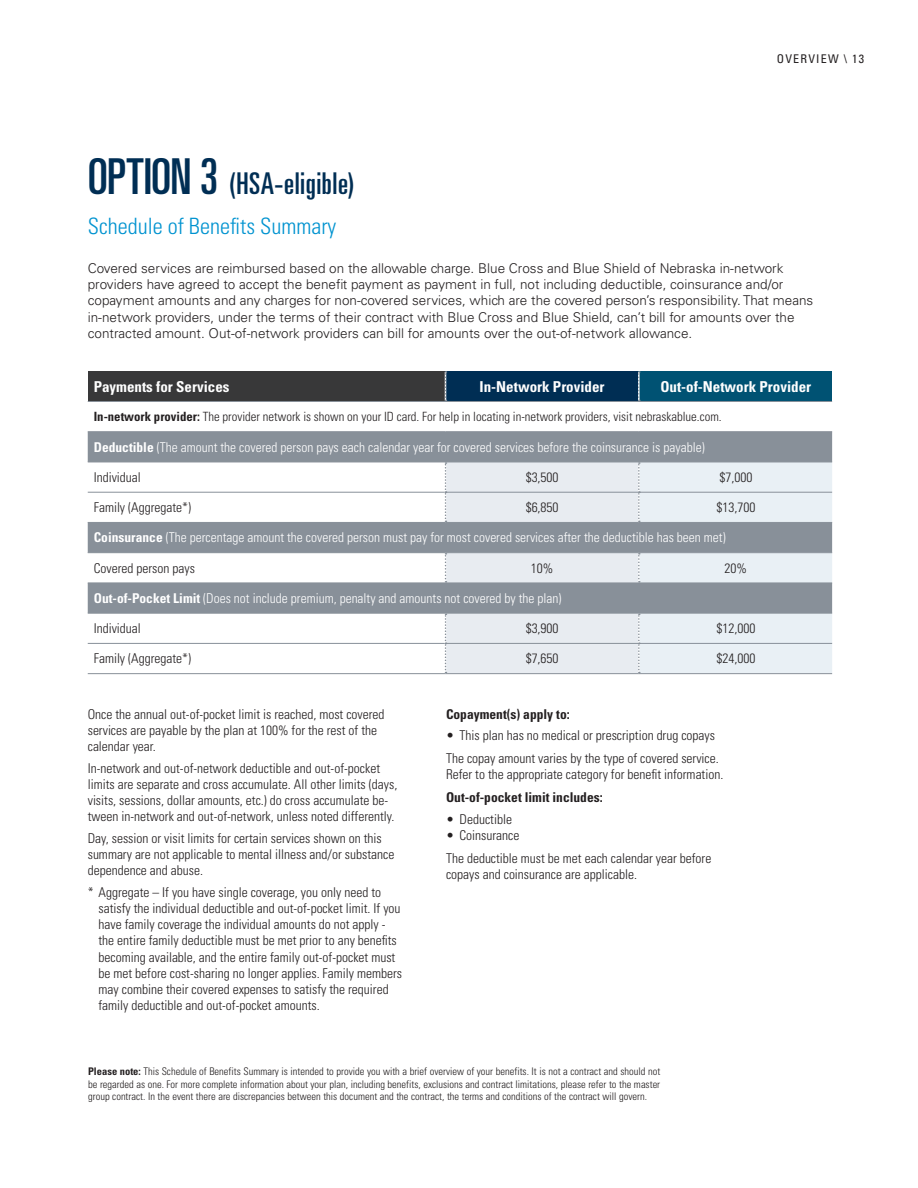
<style>
.page{position:relative;width:918px;height:1188px;background:#fff}
.page>*{position:absolute;margin:0;border:0;box-sizing:border-box;transform-origin:0 0}
.t1{font:ultra-condensed 30px "Univers LT Std";letter-spacing:.02em;color:#002e54}
.Subheading{font:300 condensed 22.5px "Univers LT Std";color:#0093d0}
.t2{font:700 condensed 15px "Univers LT Std";color:#fff}
.Table_Body{font:300 condensed 13.5px/16.2px "Univers LT Std";color:#231f20}
.Body{font:300 13.5px/16.2px "Univers LT Std";color:#231f20}
.Table_Heading{font:300 condensed 13.5px "Univers LT Std";color:#fff}
.t3{font:700 condensed 13.5px "Univers LT Std";color:#231f20}
.Table_Heading-2{font:300 condensed 12.75px "Univers LT Std";color:#231f20}
.t4{font:condensed 12px "Univers LT Std";letter-spacing:.1em;color:#231f20}
.t5{font:300 condensed 10.5px/12.6px "Univers LT Std";color:#231f20;text-align:justify}
.s1{font-size:49.5px}
.s2{font-weight:700}
</style>
<div class="page">
<div style="left:88px;top:371px;width:358px;height:30px;background:#383839"></div>
<div style="left:446px;top:371px;width:193px;height:30px;background:#002e54"></div>
<div style="left:639px;top:371px;width:193px;height:30px;background:#005273"></div>
<svg style="left:88px;top:432px;width:744px;height:181px;fill:#889099"></svg>
<hr style="left:88px;top:401px;width:358px;height:1px;background:#889099">
<hr style="left:446px;top:401px;width:193px;height:1px;background:#889099">
<hr style="left:639px;top:401px;width:193px;height:1px;background:#889099">
<hr style="left:88px;top:431px;width:358px;height:1px;background:#889099">
<hr style="left:446px;top:431px;width:193px;height:1px;background:#889099">
<hr style="left:639px;top:431px;width:193px;height:1px;background:#889099">
<hr style="left:88px;top:462px;width:358px;height:1px;background:#889099">
<hr style="left:88px;top:492px;width:357px;height:1px;background:#889099">
<hr style="left:88px;top:522px;width:358px;height:1px;background:#889099">
<hr style="left:88px;top:552px;width:358px;height:1px;background:#889099">
<hr style="left:88px;top:583px;width:358px;height:1px;background:#889099">
<hr style="left:88px;top:613px;width:358px;height:1px;background:#889099">
<hr style="left:88px;top:643px;width:357px;height:1px;background:#889099">
<hr style="left:88px;top:673px;width:358px;height:1px;background:#889099">
<svg style="left:445px;top:371px;width:2px;height:30px"></svg>
<svg style="left:638px;top:371px;width:2px;height:30px"></svg>
<svg style="left:445px;top:462px;width:387px;height:212px;background:#cad0d6"></svg>
<p class="t4" style="left:777px;top:51px;width:89px">OVERVIEW \ 13</p>
<p class="t1" style="left:88px;top:167px;width:269px"><span class="s1">OPTION 3</span> (HSA-eligible)</p>
<p class="Subheading" style="left:88px;top:213px;width:250px">Schedule of Benefits Summary</p>
<p class="Body" style="left:88px;top:260px;width:727px">Covered services are reimbursed based on the allowable charge. Blue Cross and Blue Shield of Nebraska in-network providers have agreed to accept the benefit payment as payment in full, not including deductible, coinsurance and/or copayment amounts and any charges for non-covered services, which are the covered person’s responsibility. That means in-network providers, under the terms of their contract with Blue Cross and Blue Shield, can’t bill for amounts over the contracted amount. Out-of-network providers can bill for amounts over the out-of-network allowance.</p>
<p class="t2" style="left:94px;top:377px;width:137px">Payments for Services</p>
<p class="t2" style="left:480px;top:377px;width:126px">In-Network Provider</p>
<p class="t2" style="left:660px;top:377px;width:152px">Out-of-Network Provider</p>
<p class="Table_Heading-2" style="left:94px;top:409px;width:630px"><span class="s2">In-network provider:</span> The provider network is shown on your ID card. For help in locating in-network providers, visit nebraskablue.com.</p>
<p class="Table_Heading" style="left:94px;top:439px;width:612px"><span class="s2">Deductible</span> (The amount the covered person pays each calendar year for covered services before the coinsurance is payable)</p>
<p class="Table_Body" style="left:94px;top:469px;width:49px">Individual</p>
<p class="Table_Body" style="left:526px;top:469px;width:34px">$3,500</p>
<p class="Table_Body" style="left:719px;top:469px;width:34px">$7,000</p>
<p class="Table_Body" style="left:94px;top:499px;width:99px">Family (Aggregate*)</p>
<p class="Table_Body" style="left:526px;top:499px;width:34px">$6,850</p>
<p class="Table_Body" style="left:716px;top:499px;width:40px">$13,700</p>
<p class="Table_Heading" style="left:94px;top:530px;width:633px"><span class="s2">Coinsurance</span> (The percentage amount the covered person must pay for most covered services after the deductible has been met)</p>
<p class="Table_Body" style="left:94px;top:560px;width:103px">Covered person pays</p>
<p class="Table_Body" style="left:531px;top:560px;width:24px">10%</p>
<p class="Table_Body" style="left:725px;top:560px;width:24px">20%</p>
<p class="Table_Heading" style="left:94px;top:590px;width:469px"><span class="s2">Out-of-Pocket Limit</span> (Does not include premium, penalty and amounts not covered by the plan)</p>
<p class="Table_Body" style="left:94px;top:620px;width:49px">Individual</p>
<p class="Table_Body" style="left:526px;top:620px;width:34px">$3,900</p>
<p class="Table_Body" style="left:716px;top:620px;width:40px">$12,000</p>
<p class="Table_Body" style="left:94px;top:651px;width:99px">Family (Aggregate*)</p>
<p class="Table_Body" style="left:526px;top:651px;width:34px">$7,650</p>
<p class="Table_Body" style="left:716px;top:651px;width:40px">$24,000</p>
<p class="Table_Body" style="left:88px;top:706px;width:298px">Once the annual out-of-pocket limit is reached, most covered services are payable by the plan at 100% for the rest of the calendar year.</p>
<p class="Table_Body" style="left:88px;top:760px;width:311px">In-network and out-of-network deductible and out-of-pocket limits are separate and cross accumulate. All other limits (days, visits, sessions, dollar amounts, etc.) do cross accumulate be&shy;tween in-network and out-of-network, unless noted differently.</p>
<p class="Table_Body" style="left:88px;top:830px;width:308px">Day, session or visit limits for certain services shown on this summary are not applicable to mental illness and/or substance dependence and abuse.</p>
<p class="Table_Body" style="left:99px;top:884px;width:305px;text-indent:-11px">* Aggregate – If you have single coverage, you only need to satisfy the individual deductible and out-of-pocket limit. If you have family coverage the individual amounts do not apply - the entire family deductible must be met prior to any benefits becoming available, and the entire family out-of-pocket must be met before cost-sharing no longer applies. Family members may combine their covered expenses to satisfy the required family deductible and out-of-pocket amounts.</p>
<p class="t3" style="left:446px;top:705px;width:125px">Copayment(s) apply to:</p>
<p class="Table_Body" style="left:446px;top:727px;width:271px">• This plan has no medical or prescription drug copays</p>
<p class="Table_Body" style="left:446px;top:750px;width:279px">The copay amount varies by the type of covered service.<br>Refer to the appropriate category for benefit information.</p>
<p class="t3" style="left:446px;top:789px;width:158px">Out-of-pocket limit includes:</p>
<p class="Table_Body" style="left:446px;top:811px;width:67px">• Deductible</p>
<p class="Table_Body" style="left:446px;top:827px;width:75px">• Coinsurance</p>
<p class="Table_Body" style="left:446px;top:850px;width:267px">The deductible must be met each calendar year before copays and coinsurance are applicable.</p>
<p class="t5" style="left:88px;top:1065px;width:574px"><span class="s2">Please note:</span> This Schedule of Benefits Summary is intended to provide you with a brief overview of your benefits. It is not a contract and should not be regarded as one. For more complete information about your plan, including benefits, exclusions and contract limitations, please refer to the master group contract. In the event there are discrepancies between this document and the contract, the terms and conditions of the contract will govern.</p>
</div>
